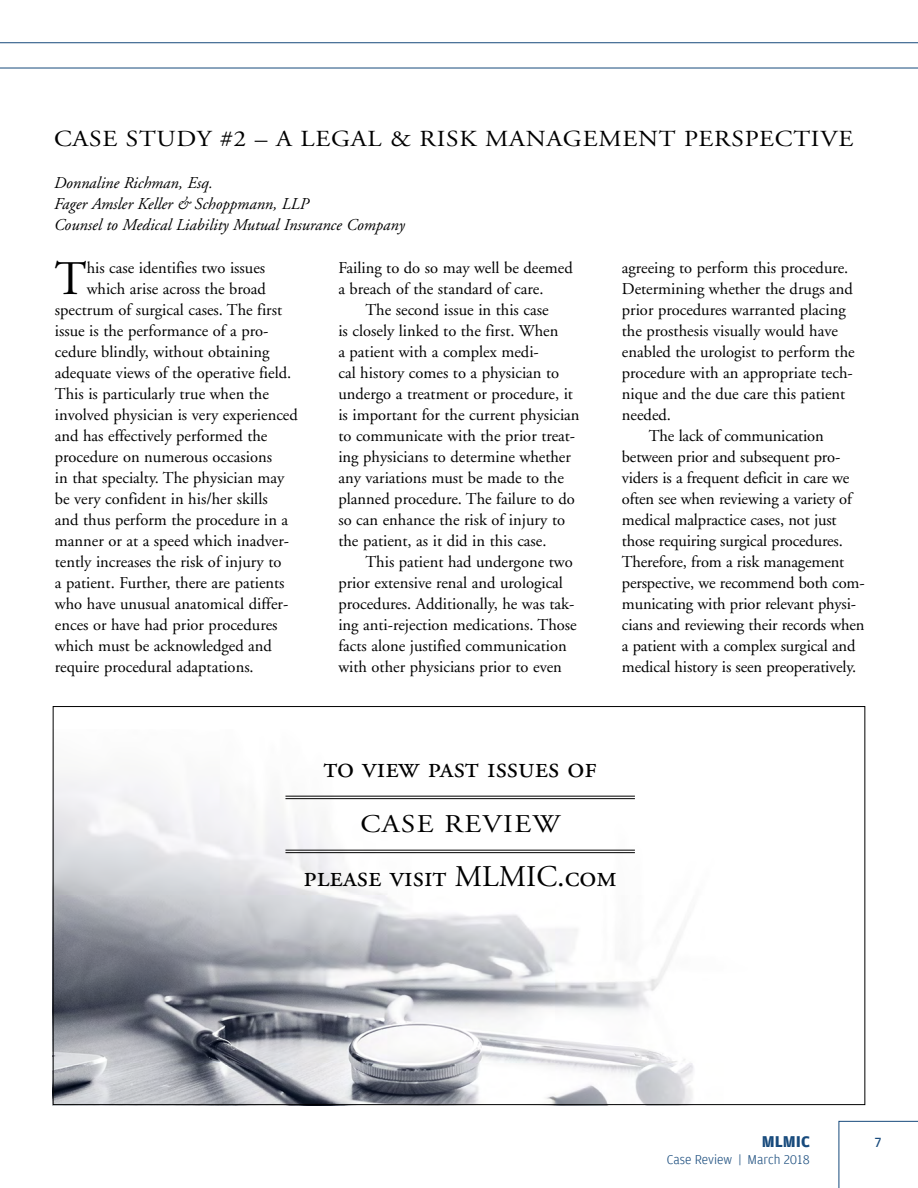
<style>
.page{position:relative;width:918px;height:1188px;background:#fff}
.page>*{position:absolute;margin:0;border:0;box-sizing:border-box;transform-origin:0 0}
.t1{font:48.15px "Adobe Garamond";color:#000}
.t2{font:30px "Adobe Garamond Regular SC";color:#000}
.t3{font:25.5px "Adobe Garamond";letter-spacing:.05em;color:#000;scale:1.13 1}
.t4{font:22.95px "Adobe Garamond";letter-spacing:.03em;color:#000;scale:1.11 1}
.t5{font:16.5px/21px "Adobe Garamond";color:#000}
.t6{font:italic 16.5px/21px "Adobe Garamond";color:#000}
.t7{font:700 16.5px "Amplitude";color:#174a7c}
.t8{font:13.95px "Amplitude";color:#174a7c}
.t9{font:300 13.5px "Amplitude";color:#174a7c}
</style>
<div class="page">
<svg style="left:839px;top:1121px;width:79px;height:67px"></svg>
<img style="left:53px;top:775px;width:787px;height:331px">
<hr style="left:0;top:42px;width:918px;height:1px;background:#174a7c">
<hr style="left:0;top:68px;width:918px;height:1px;background:#174a7c">
<hr style="left:285px;top:796px;width:350px;height:1px;background:#000">
<hr style="left:285px;top:798px;width:350px;height:1px;background:#000">
<hr style="left:285px;top:850px;width:350px;height:1px;background:#000">
<hr style="left:285px;top:852px;width:350px;height:1px;background:#000">
<h3 class="t4" style="left:54px;top:126px;width:722px">CASE STUDY #2 – A LEGAL &amp; RISK MANAGEMENT PERSPECTIVE</h3>
<p class="t6" style="left:54px;top:173px;width:352px">Donnaline Richman, Esq.<br>Fager Amsler Keller &amp; Schoppmann, LLP<br>Counsel to Medical Liability Mutual Insurance Company</p>
<h1 class="t1" style="left:55px;top:253px;width:33px">T</h1>
<p class="t5" style="left:87px;top:258px;width:180px">his case identifies two issues</p>
<p class="t5" style="left:87px;top:279px;width:181px">which arise across the broad</p>
<p class="t5" style="left:55px;top:300px;width:229px">spectrum of surgical cases. The first</p>
<p class="t5" style="left:55px;top:321px;width:215px">issue is the performance of a pro-</p>
<p class="t5" style="left:55px;top:342px;width:216px">cedure blindly, without obtaining</p>
<p class="t5" style="left:55px;top:363px;width:238px">adequate views of the operative field.</p>
<p class="t5" style="left:55px;top:384px;width:216px">This is particularly true when the</p>
<p class="t5" style="left:55px;top:405px;width:244px">involved physician is very experienced</p>
<p class="t5" style="left:55px;top:426px;width:214px">and has effectively performed the</p>
<p class="t5" style="left:55px;top:447px;width:219px">procedure on numerous occasions</p>
<p class="t5" style="left:55px;top:468px;width:231px">in that specialty. The physician may</p>
<p class="t5" style="left:55px;top:489px;width:214px">be very confident in his/her skills</p>
<p class="t5" style="left:55px;top:510px;width:235px">and thus perform the procedure in a</p>
<p class="t5" style="left:55px;top:531px;width:236px">manner or at a speed which inadver-</p>
<p class="t5" style="left:55px;top:552px;width:228px">tently increases the risk of injury to</p>
<p class="t5" style="left:55px;top:573px;width:231px">a patient. Further, there are patients</p>
<p class="t5" style="left:55px;top:594px;width:235px">who have unusual anatomical differ-</p>
<p class="t5" style="left:55px;top:615px;width:224px">ences or have had prior procedures</p>
<p class="t5" style="left:55px;top:636px;width:219px">which must be acknowledged and</p>
<p class="t5" style="left:55px;top:657px;width:200px">require procedural adaptations.</p>
<p class="t5" style="left:338px;top:258px;width:236px">Failing to do so may well be deemed a breach of the standard of care.</p>
<p class="t5" style="left:338px;top:300px;width:243px;text-indent:27px">The second issue in this case<br>is closely linked to the first. When<br>a patient with a complex medi-<br>cal history comes to a physician to undergo a treatment or procedure, it is important for the current physician to communicate with the prior treat&shy;ing physicians to determine whether any variations must be made to the planned procedure. The failure to do so can enhance the risk of injury to the patient, as it did in this case.</p>
<p class="t5" style="left:338px;top:552px;width:240px;text-indent:27px">This patient had undergone two prior extensive renal and urological procedures. Additionally, he was tak&shy;ing anti-rejection medications. Those facts alone justified communication with other physicians prior to even</p>
<p class="t5" style="left:622px;top:258px;width:228px">agreeing to perform this procedure.</p>
<p class="t5" style="left:622px;top:279px;width:233px">Determining whether the drugs and</p>
<p class="t5" style="left:622px;top:300px;width:225px">prior procedures warranted placing</p>
<p class="t5" style="left:622px;top:321px;width:218px">the prosthesis visually would have</p>
<p class="t5" style="left:622px;top:342px;width:234px">enabled the urologist to perform the</p>
<p class="t5" style="left:622px;top:363px;width:232px">procedure with an appropriate tech-</p>
<p class="t5" style="left:622px;top:384px;width:225px">nique and the due care this patient</p>
<p class="t5" style="left:622px;top:405px;width:51px">needed.</p>
<p class="t5" style="left:649px;top:426px;width:176px">The lack of communication</p>
<p class="t5" style="left:622px;top:447px;width:220px">between prior and subsequent pro-</p>
<p class="t5" style="left:622px;top:468px;width:229px">viders is a frequent deficit in care we</p>
<p class="t5" style="left:622px;top:489px;width:232px">often see when reviewing a variety of</p>
<p class="t5" style="left:622px;top:510px;width:216px">medical malpractice cases, not just</p>
<p class="t5" style="left:622px;top:531px;width:223px">those requiring surgical procedures.</p>
<p class="t5" style="left:622px;top:552px;width:224px">Therefore, from a risk management</p>
<p class="t5" style="left:622px;top:573px;width:244px">perspective, we recommend both com-</p>
<p class="t5" style="left:622px;top:594px;width:236px">municating with prior relevant physi-</p>
<p class="t5" style="left:622px;top:615px;width:244px">cians and reviewing their records when</p>
<p class="t5" style="left:622px;top:636px;width:235px">a patient with a complex surgical and</p>
<p class="t5" style="left:622px;top:657px;width:236px">medical history is seen preoperatively.</p>
<h2 class="t2" style="left:324px;top:751px;width:275px">to view past issues of</h2>
<h3 class="t3" style="left:360px;top:810px;width:178px">CASE REVIEW</h3>
<h2 class="t2" style="left:304px;top:861px;width:315px">please visit MLMIC.com</h2>
<p class="t7" style="left:762px;top:1133px;width:50px">MLMIC</p>
<p class="t8" style="left:875px;top:1135px;width:8px">7</p>
<p class="t9" style="left:667px;top:1152px;width:145px">Case Review | March 2018</p>
</div>
